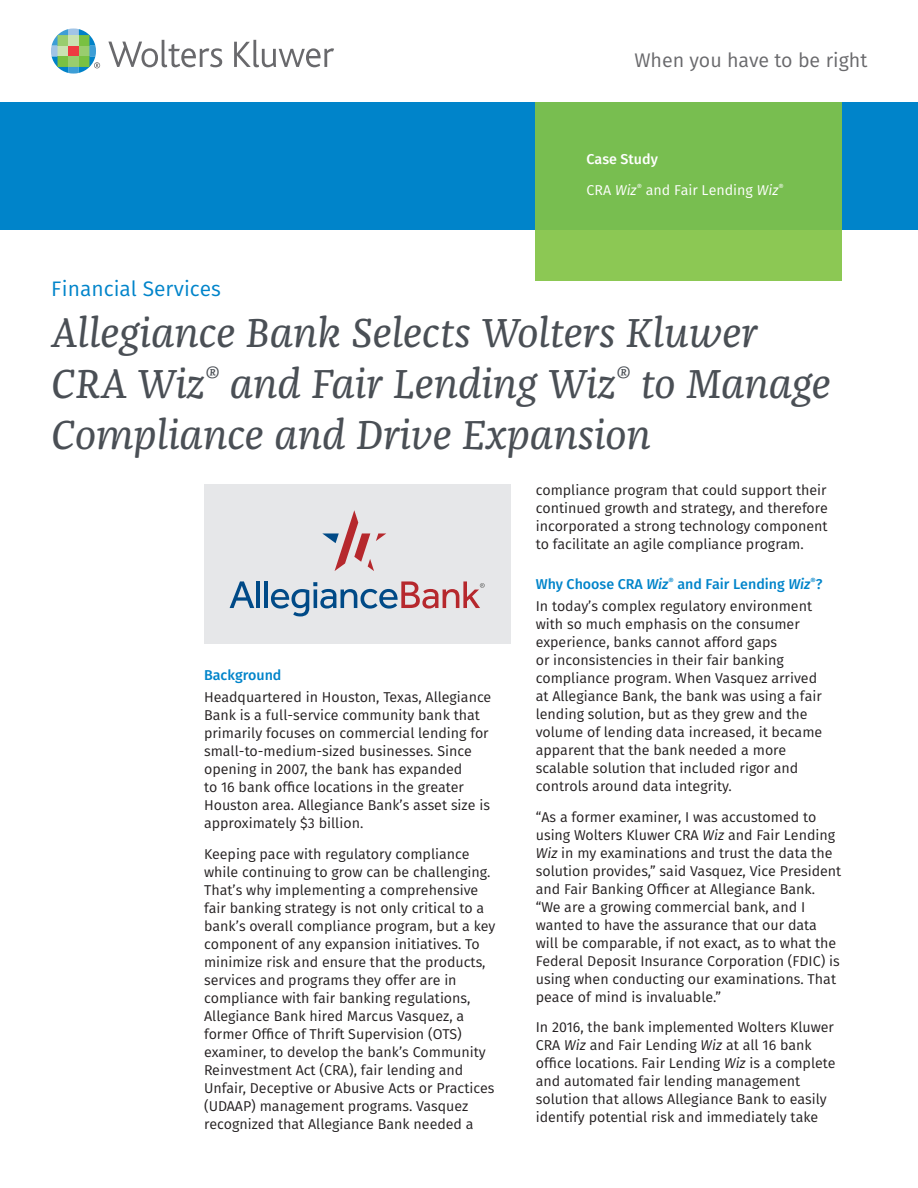
<style>
.page{position:relative;width:918px;height:1188px;background:#fff}
.page>*{position:absolute;margin:0;border:0;box-sizing:border-box;transform-origin:0 0}
.Headline{font:italic 42px/51px "Franziska Pro";color:#4a4f55}
.Division_Name{font:21px "Fira Sans";color:#0084ca}
.t1{font:19.65px "Fira Sans";color:#69696c}
.Text{font:14.25px/18px "Fira Sans";color:#231f20}
.Subhead{font:500 14.25px "Fira Sans";color:#0084ca}
.Text-2{font:14.25px "Fira Sans";color:#fff}
.Text-3{font:500 14.25px "Fira Sans";color:#fff}
.s1{font-style:italic}
</style>
<div class="page">
<svg style="left:108px;top:40px;width:114px;height:27px"></svg>
<svg style="left:234px;top:40px;width:100px;height:27px"></svg>
<svg style="left:51px;top:28px;width:49px;height:46px"></svg>
<div style="left:0;top:102px;width:918px;height:128px;background:#0084ca"></div>
<div style="left:536px;top:102px;width:306px;height:179px;background:linear-gradient(to bottom,#71bb4f,#8ac754)"></div>
<div style="left:204px;top:485px;width:306px;height:159px;background:#e6e7e9"></div>
<svg style="left:322px;top:510px;width:64px;height:61px"></svg>
<svg style="left:230px;top:581px;width:24px;height:27px"></svg>
<hr style="left:256px;top:581px;width:4px;height:27px;background:#004a87">
<hr style="left:264px;top:581px;width:4px;height:27px;background:#004a87">
<svg style="left:271px;top:581px;width:214px;height:35px"></svg>
<h3 class="t1" style="left:634px;top:46px;width:235px">When you have to be right</h3>
<p class="Text-3" style="left:587px;top:149px;width:73px">Case Study</p>
<p class="Text-2" style="left:587px;top:180px;width:199px">CRA <span class="s1">Wiz</span><sup>®</sup> and Fair Lending <span class="s1">Wiz</span><sup>®</sup></p>
<p class="Division_Name" style="left:51px;top:274px;width:171px">Financial Services</p>
<p class="Headline" style="left:51px;top:308px;width:781px">Allegiance Bank Selects Wolters Kluwer<br>CRA Wiz<sup>®</sup> and Fair Lending Wiz<sup>®</sup> to Manage<br>Compliance and Drive Expansion</p>
<p class="Subhead" style="left:204px;top:665px;width:79px">Background</p>
<p class="Text" style="left:204px;top:688px;width:289px">Headquartered in Houston, Texas, Allegiance Bank is a full-service community bank that primarily focuses on commercial lending for small-to-medium-sized businesses. Since opening in 2007, the bank has expanded<br>to 16 bank office locations in the greater Houston area. Allegiance Bank’s asset size is approximately $3 billion.</p>
<p class="Text" style="left:204px;top:845px;width:293px">Keeping pace with regulatory compliance while continuing to grow can be challenging.<br>That’s why implementing a comprehensive fair banking strategy is not only critical to a bank’s overall compliance program, but a key component of any expansion initiatives. To minimize risk and ensure that the products, services and programs they offer are in compliance with fair banking regulations, Allegiance Bank hired Marcus Vasquez, a former Office of Thrift Supervision (OTS) examiner, to develop the bank’s Community Reinvestment Act (CRA), fair lending and Unfair, Deceptive or Abusive Acts or Practices (UDAAP) management programs. Vasquez recognized that Allegiance Bank needed a</p>
<p class="Text" style="left:536px;top:481px;width:294px;text-align:justify">compliance program that could support their continued growth and strategy, and therefore incorporated a strong technology component to facilitate an agile compliance program.</p>
<p class="Subhead" style="left:536px;top:574px;width:288px">Why Choose CRA <span class="s1">Wiz</span><sup>®</sup> and Fair Lending <span class="s1">Wiz</span><sup>®</sup>?</p>
<p class="Text" style="left:536px;top:597px;width:288px">In today’s complex regulatory environment with so much emphasis on the consumer experience, banks cannot afford gaps<br>or inconsistencies in their fair banking compliance program. When Vasquez arrived at Allegiance Bank, the bank was using a fair lending solution, but as they grew and the volume of lending data increased, it became apparent that the bank needed a more scalable solution that included rigor and controls around data integrity.</p>
<p class="Text" style="left:536px;top:808px;width:307px">“As a former examiner, I was accustomed to using Wolters Kluwer CRA <span class="s1">Wiz</span> and Fair Lending <span class="s1">Wiz</span> in my examinations and trust the data the solution provides,” said Vasquez, Vice President and Fair Banking Officer at Allegiance Bank. “We are a growing commercial bank, and I wanted to have the assurance that our data will be comparable, if not exact, as to what the Federal Deposit Insurance Corporation (FDIC) is using when conducting our examinations. That peace of mind is invaluable.”</p>
<p class="Text" style="left:536px;top:1018px;width:301px">In 2016, the bank implemented Wolters Kluwer CRA <span class="s1">Wiz</span> and Fair Lending <span class="s1">Wiz</span> at all 16 bank office locations. Fair Lending <span class="s1">Wiz</span> is a complete and automated fair lending management solution that allows Allegiance Bank to easily identify potential risk and immediately take</p>
</div>
